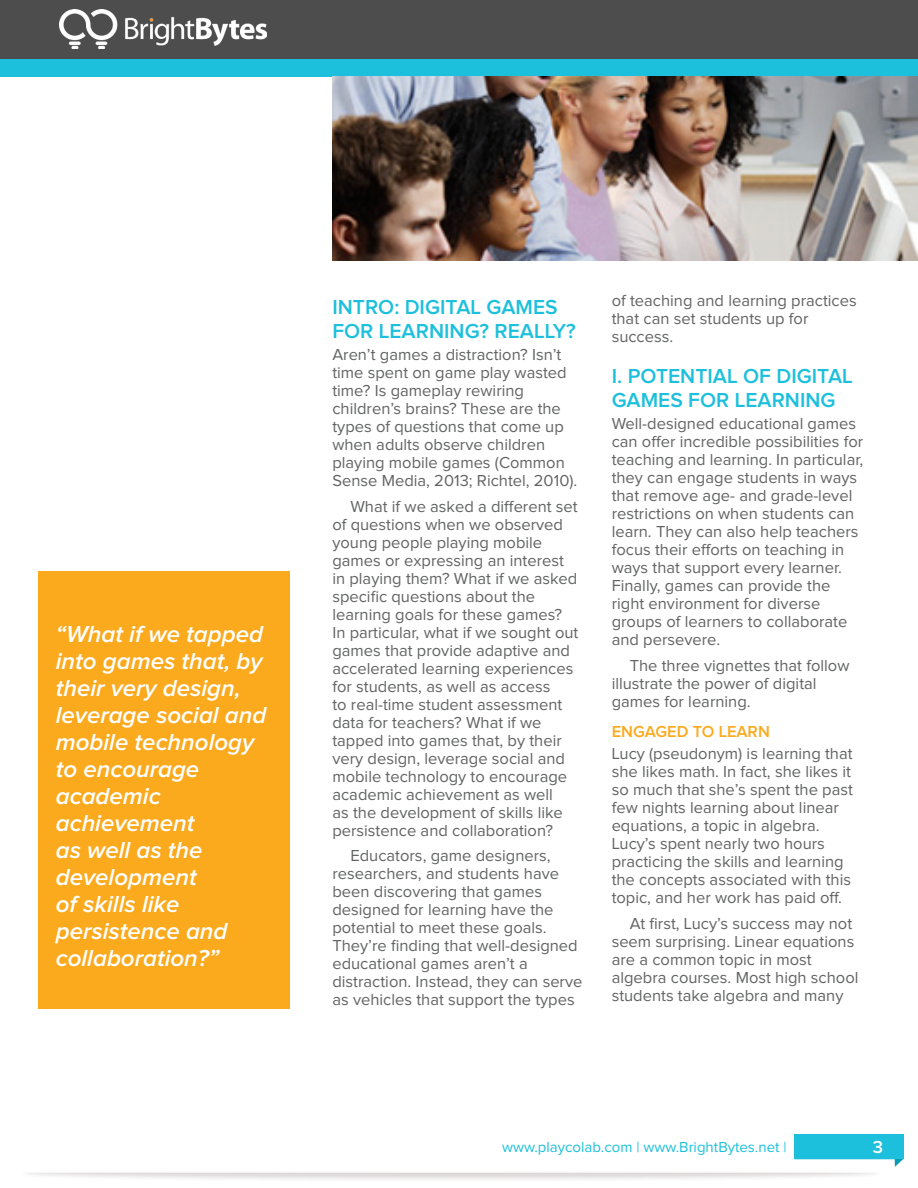
<style>
.page{position:relative;width:918px;height:1188px;background:#fff}
.page>*{position:absolute;margin:0;border:0;box-sizing:border-box;transform-origin:0 0}
.t1{font:italic 600 24px/27px "Proxima Nova";color:#fff}
.t2{font:600 21px "Proxima Nova";color:#1dc0dc}
.t3{font:600 18px "Proxima Nova";color:#fff}
.t4{font:16.5px/18px "Proxima Nova";color:#626363}
.t5{font:600 16.5px "Proxima Nova";color:#fbaa1e}
.t6{font:15px "Proxima Nova";color:#1dc0dc}
</style>
<div class="page">
<div style="left:0;top:59px;width:918px;height:17px;background:#1dc0dc"></div>
<div style="left:0;top:0;width:918px;height:59px;background:#4d4d4d"></div>
<img style="left:59px;top:10px;width:208px;height:39px">
<img style="left:27px;top:1158px;width:877px;height:22px">
<div style="left:794px;top:1134px;width:110px;height:24px;background:#1dc0dc"></div>
<img style="left:332px;top:77px;width:586px;height:184px">
<div style="left:38px;top:571px;width:252px;height:437px;background:#fbaa1e"></div>
<h1 class="t1" style="left:56px;top:621px;width:212px">“What if we tapped into games that, by their very design, leverage social and mobile technology to encourage academic achievement<br>as well as the development<br>of skills like persistence and collaboration?”</h1>
<p class="t2" style="left:332px;top:295px;width:13px">INTRO</p>
<p class="t2" style="left:394px;top:295px;width:22px">: DIGITAL</p>
<p class="t2" style="left:487px;top:295px;width:15px">GAMES</p>
<p class="t2" style="left:332px;top:319px;width:14px">FOR</p>
<p class="t2" style="left:379px;top:319px;width:14px">LEARNING</p>
<p class="t2" style="left:480px;top:319px;width:28px">? REALLY</p>
<p class="t2" style="left:566px;top:319px;width:11px">?</p>
<p class="t4" style="left:332px;top:346px;width:246px">Aren’t games a distraction? Isn’t time spent on game play wasted time? Is gameplay rewiring children’s brains? These are the types of questions that come up when adults observe children playing mobile games (Common<br>Sense Media, 2013; Richtel, 2010).</p>
<p class="t4" style="left:332px;top:497px;width:248px;text-indent:18px">What if we asked a different set of questions when we observed young people playing mobile games or expressing an interest in playing them? What if we asked specific questions about the learning goals for these games?<br>In particular, what if we sought out games that provide adaptive and accelerated learning experiences for students, as well as access<br>to real-time student assessment data for teachers? What if we tapped into games that, by their very design, leverage social and mobile technology to encourage academic achievement as well<br>as the development of skills like persistence and collaboration?</p>
<p class="t4" style="left:332px;top:847px;width:252px;text-indent:18px">Educators, game designers, researchers, and students have been discovering that games designed for learning have the potential to meet these goals.<br>They’re finding that well-designed educational games aren’t a distraction. Instead, they can serve as vehicles that support the types</p>
<p class="t4" style="left:612px;top:292px;width:247px">of teaching and learning practices that can set students up for success.</p>
<p class="t2" style="left:612px;top:364px;width:30px">I. POTENTIAL</p>
<p class="t2" style="left:743px;top:364px;width:45px">OF DIGITAL</p>
<p class="t2" style="left:612px;top:388px;width:15px">GAMES</p>
<p class="t2" style="left:688px;top:388px;width:14px">FOR</p>
<p class="t2" style="left:735px;top:388px;width:14px">LEARNING</p>
<p class="t4" style="left:612px;top:415px;width:253px">Well-designed educational games can offer incredible possibilities for teaching and learning. In particular, they can engage students in ways that remove age- and grade-level restrictions on when students can learn. They can also help teachers focus their efforts on teaching in ways that support every learner.<br>Finally, games can provide the right environment for diverse groups of learners to collaborate and persevere.</p>
<p class="t4" style="left:612px;top:657px;width:239px;text-indent:18px">The three vignettes that follow illustrate the power of digital games for learning.</p>
<p class="t5" style="left:612px;top:722px;width:12px">ENGAGED</p>
<p class="t5" style="left:693px;top:722px;width:37px">TO LEARN</p>
<p class="t4" style="left:612px;top:745px;width:243px">Lucy (pseudonym) is learning that she likes math. In fact, she likes it so much that she’s spent the past few nights learning about linear equations, a topic in algebra.<br>Lucy’s spent nearly two hours practicing the skills and learning the concepts associated with this topic, and her work has paid off.</p>
<p class="t4" style="left:612px;top:915px;width:248px;text-indent:18px">At first, Lucy’s success may not seem surprising. Linear equations are a common topic in most algebra courses. Most high school students take algebra and many</p>
<p class="t6" style="left:502px;top:1138px;width:286px">www.playcolab.com | www.BrightBytes.net |</p>
<p class="t3" style="left:873px;top:1137px;width:12px">3</p>
</div>
